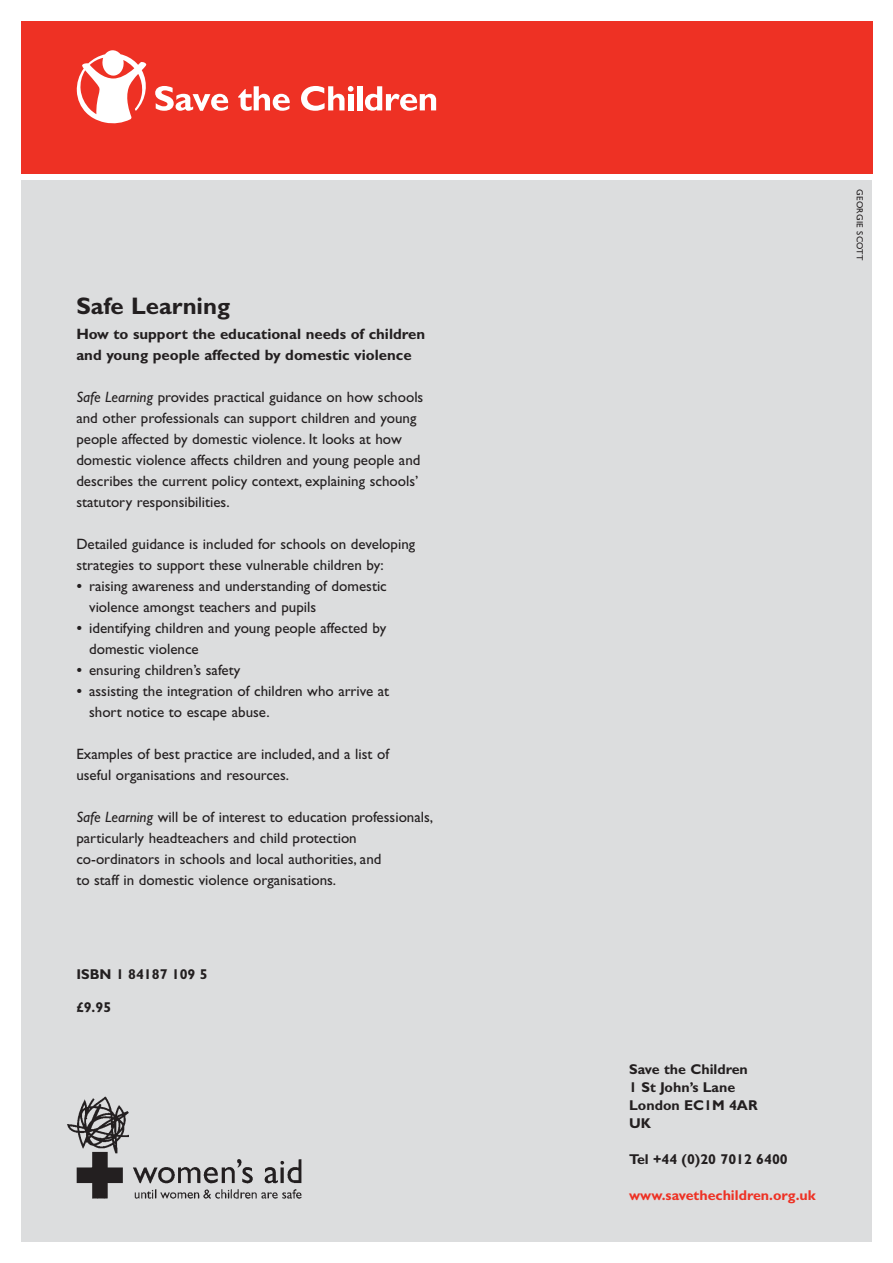
<style>
.page{position:relative;width:893px;height:1263px;background:#fff}
.page>*{position:absolute;margin:0;border:0;box-sizing:border-box;transform-origin:0 0}
.t1{font:700 24px "Gill Sans";color:#231f20}
.t2{font:15px/21px "Gill Sans";color:#231f20}
.t3{font:700 15px/21px "Gill Sans";color:#231f20}
.t4{font:700 14.25px/18px "Gill Sans";color:#231f20}
.t5{font:700 14.25px "Gill Sans";color:#ee3124}
.t6{font:9px "Gill Sans";letter-spacing:.025em;color:#231f20}
.s1{font-style:italic}
.s2{font-family:"Adobe Garamond"}
</style>
<div class="page">
<div style="left:21px;top:21px;width:851px;height:153px;background:#ee3124"></div>
<svg style="left:155px;top:86px;width:73px;height:25px"></svg>
<svg style="left:238px;top:86px;width:52px;height:25px"></svg>
<svg style="left:301px;top:86px;width:52px;height:25px"></svg>
<div style="left:357px;top:86px;width:5px;height:24px;background:#fff"></div>
<svg style="left:365px;top:86px;width:71px;height:25px"></svg>
<svg style="left:76px;top:50px;width:71px;height:74px"></svg>
<div style="left:21px;top:177px;width:850px;height:1065px;background:#dcddde"></div>
<div style="left:10px;top:174px;width:877px;height:6px;background:#fff"></div>
<img style="left:67px;top:1096px;width:235px;height:103px">
<h1 class="t1" style="left:76px;top:298px;width:155px">Safe Learning</h1>
<p class="t3" style="left:76px;top:325px;width:350px">How to support the educational needs of children and young people affected by domestic violence</p>
<p class="t2" style="left:76px;top:388px;width:348px"><span class="s1">Safe Learning</span> provides practical guidance on how schools and other professionals can support children and young people affected by domestic violence. It looks at how domestic violence affects children and young people and describes the current policy context, explaining schools’ statutory responsibilities.</p>
<p class="t2" style="left:76px;top:535px;width:340px">Detailed guidance is included for schools on developing strategies to support these vulnerable children by:</p>
<p class="t2" style="left:89px;top:577px;width:299px;text-indent:-13px"><span class="s2">•</span> raising awareness and understanding of domestic violence amongst teachers and pupils</p>
<p class="t2" style="left:89px;top:619px;width:299px;text-indent:-13px"><span class="s2">•</span> identifying children and young people affected by domestic violence</p>
<p class="t2" style="left:76px;top:661px;width:165px"><span class="s2">•</span> ensuring children’s safety</p>
<p class="t2" style="left:89px;top:682px;width:302px;text-indent:-13px"><span class="s2">•</span> assisting the integration of children who arrive at short notice to escape abuse.</p>
<p class="t2" style="left:76px;top:745px;width:314px">Examples of best practice are included, and a list of useful organisations and resources.</p>
<p class="t2" style="left:76px;top:808px;width:358px"><span class="s1">Safe Learning</span> will be of interest to education professionals, particularly headteachers and child protection co-ordinators in schools and local authorities, and<br>to staff in domestic violence organisations.</p>
<p class="t4" style="left:76px;top:967px;width:133px">ISBN 1 84187 109 5</p>
<p class="t4" style="left:76px;top:1000px;width:36px">£9.95</p>
<p class="t6" style="left:863px;top:189px;width:73px;rotate:90deg">GEORGIE SCOTT</p>
<p class="t4" style="left:629px;top:1061px;width:130px">Save the Children<br>1 St John’s Lane<br>London EC1M 4AR<br>UK</p>
<p class="t4" style="left:629px;top:1151px;width:160px">Tel +44 (0)20 7012 6400</p>
<p class="t5" style="left:629px;top:1190px;width:188px">www.savethechildren.org.uk</p>
</div>
